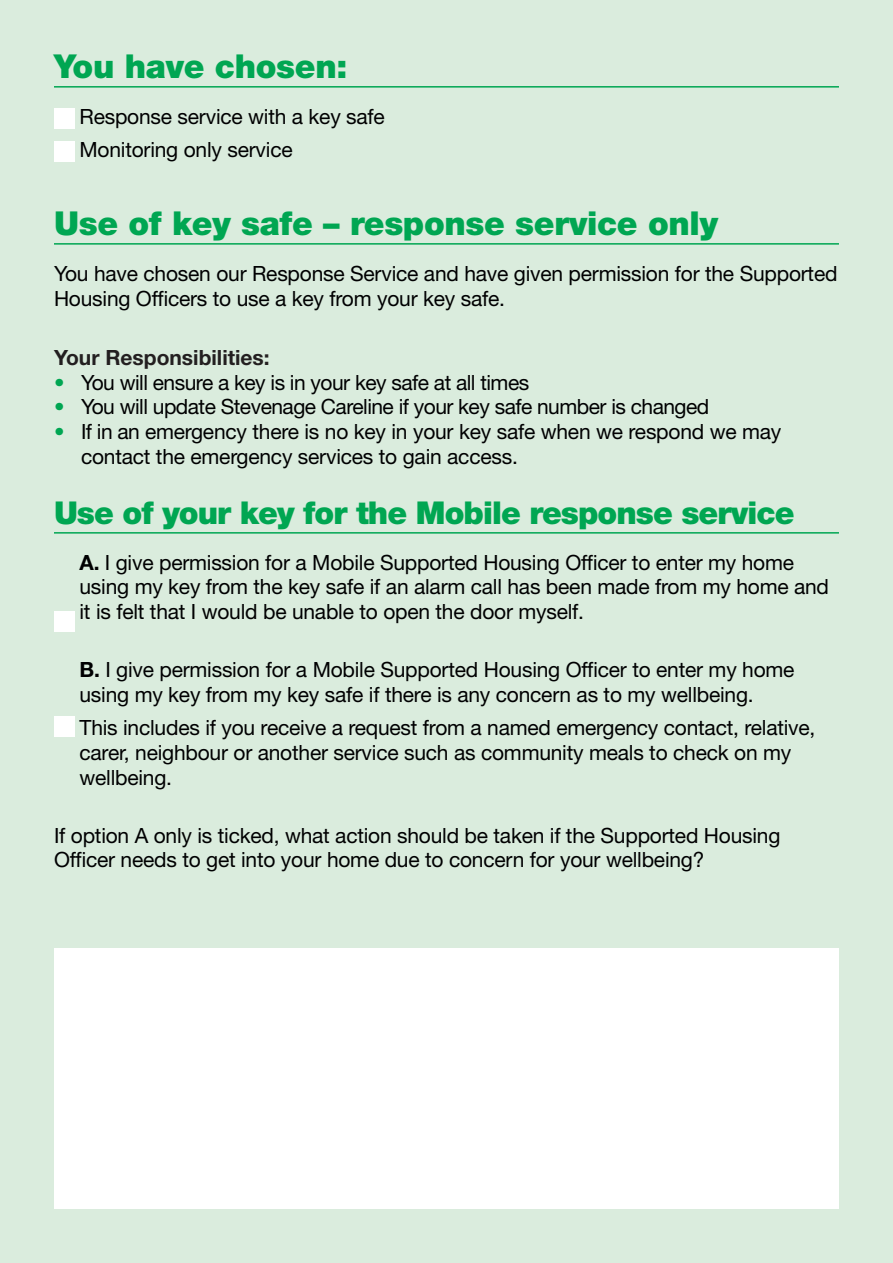
<style>
.page{position:relative;width:893px;height:1263px;background:#daecdd}
.page>*{position:absolute;margin:0;border:0;box-sizing:border-box;transform-origin:0 0}
.t1{font:900 33px "Helvetica Neue LT Std";letter-spacing:-.01em;color:#00a652}
.t2{font:900 31.5px "Helvetica Neue LT Std";letter-spacing:-.03em;color:#00a652}
.t3{font:21px/24.8px "Helvetica Neue LT Std";letter-spacing:-.01em;color:#000001}
.t4{font:700 21px "Helvetica Neue LT Std";color:#231f20}
.s1{color:#00a652}
.s2{font-weight:700}
</style>
<div class="page">
<hr style="left:54px;top:86px;width:785px;height:2px;background:#00a652">
<hr style="left:54px;top:243px;width:785px;height:2px;background:#00a652">
<hr style="left:54px;top:532px;width:785px;height:2px;background:#00a652">
<div style="left:54px;top:948px;width:785px;height:261px;background:#fff"></div>
<div style="left:54px;top:611px;width:20px;height:20px;background:#fff"></div>
<div style="left:54px;top:108px;width:20px;height:20px;background:#fff"></div>
<div style="left:54px;top:141px;width:20px;height:21px;background:#fff"></div>
<div style="left:54px;top:716px;width:20px;height:21px;background:#fff"></div>
<h1 class="t1" style="left:54px;top:46px;width:295px">You have chosen:</h1>
<p class="t3" style="left:80px;top:99px;width:307px;line-height:33.3px">Response service with a key safe<br>Monitoring only service</p>
<h1 class="t1" style="left:54px;top:203px;width:665px">Use of key safe – response service only</h1>
<p class="t3" style="left:54px;top:260px;width:785px;line-height:25.2px">You have chosen our Response Service and have given permission for the Supported<br>Housing Officers to use a key from your key safe.</p>
<p class="t4" style="left:54px;top:344px;width:217px">Your Responsibilities:</p>
<p class="t3" style="left:54px;top:369px;width:477px"><span class="s1">•</span> You will ensure a key is in your key safe at all times</p>
<p class="t3" style="left:54px;top:394px;width:657px"><span class="s1">•</span> You will update Stevenage Careline if your key safe number is changed</p>
<p class="t3" style="left:81px;top:419px;width:702px;line-height:25.2px;text-indent:-27px"><span class="s1">•</span> If in an emergency there is no key in your key safe when we respond we may contact the emergency services to gain access.</p>
<h2 class="t2" style="left:54px;top:494px;width:742px">Use of your key for the Mobile response service</h2>
<p class="t3" style="left:80px;top:549px;width:751px"><span class="s2">A.</span> I give permission for a Mobile Supported Housing Officer to enter my home using my key from the key safe if an alarm call has been made from my home and it is felt that I would be unable to open the door myself.</p>
<p class="t3" style="left:80px;top:657px;width:716px"><span class="s2">B.</span> I give permission for a Mobile Supported Housing Officer to enter my home using my key from my key safe if there is any concern as to my wellbeing.</p>
<p class="t3" style="left:80px;top:715px;width:737px">This includes if you receive a request from a named emergency contact, relative, carer, neighbour or another service such as community meals to check on my wellbeing.</p>
<p class="t3" style="left:54px;top:822px;width:728px">If option A only is ticked, what action should be taken if the Supported Housing<br>Officer needs to get into your home due to concern for your wellbeing?</p>
</div>
